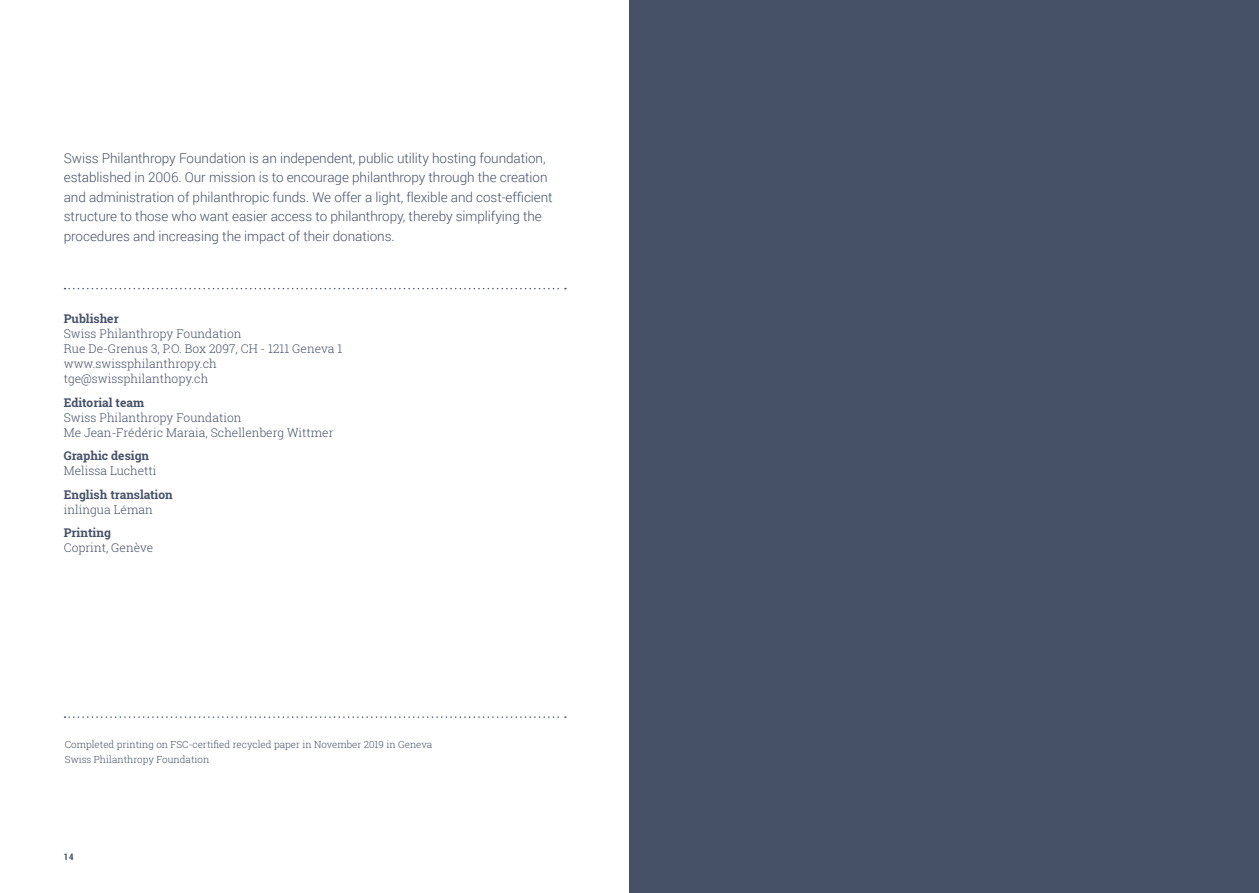
<style>
.page{position:relative;width:1259px;height:893px;background:#fff}
.page>*{position:absolute;margin:0;border:0;box-sizing:border-box;transform-origin:0 0}
.t1{font:300 13.5px/19.5px "Roboto";letter-spacing:-.005em;color:#465168}
.t2{font:300 12px/15px "Roboto Slab";color:#465168}
.t3{font:700 12px "Roboto Slab";color:#465168}
.t4{font:300 9.75px/15px "Roboto Slab";color:#465168}
.t5{font:700 9px "Roboto Condensed";color:#465168}
</style>
<div class="page">
<svg style="left:65px;top:288px;width:501px;height:1px"></svg>
<svg style="left:65px;top:716px;width:501px;height:2px"></svg>
<div style="left:629px;top:0;width:630px;height:893px;background:#465168"></div>
<p class="t1" style="left:64px;top:148px;width:490px">Swiss Philanthropy Foundation is an independent, public utility hosting foundation, established in 2006. Our mission is to encourage philanthropy through the creation and administration of philanthropic funds. We offer a light, flexible and cost-efficient structure to those who want easier access to philanthropy, thereby simplifying the procedures and increasing the impact of their donations.</p>
<p class="t3" style="left:64px;top:310px;width:56px">Publisher</p>
<p class="t2" style="left:64px;top:326px;width:280px">Swiss Philanthropy Foundation<br>Rue De-Grenus 3, P.O. Box 2097, CH - 1211 Geneva 1 www.swissphilanthropy.ch tge@swissphilanthopy.ch</p>
<p class="t3" style="left:64px;top:394px;width:82px">Editorial team</p>
<p class="t2" style="left:64px;top:409px;width:271px">Swiss Philanthropy Foundation<br>Me Jean-Frédéric Maraia, Schellenberg Wittmer</p>
<p class="t3" style="left:64px;top:447px;width:87px">Graphic design</p>
<p class="t2" style="left:64px;top:463px;width:94px">Melissa Luchetti</p>
<p class="t3" style="left:64px;top:486px;width:110px">English translation</p>
<p class="t2" style="left:64px;top:501px;width:91px">inlingua Léman</p>
<p class="t3" style="left:64px;top:524px;width:49px">Printing</p>
<p class="t2" style="left:64px;top:540px;width:91px">Coprint, Genève</p>
<p class="t4" style="left:65px;top:736px;width:369px">Completed printing on FSC-certified recycled paper in November 2019 in Geneva<br>Swiss Philanthropy Foundation</p>
<p class="t5" style="left:64px;top:850px;width:11px">14</p>
</div>
